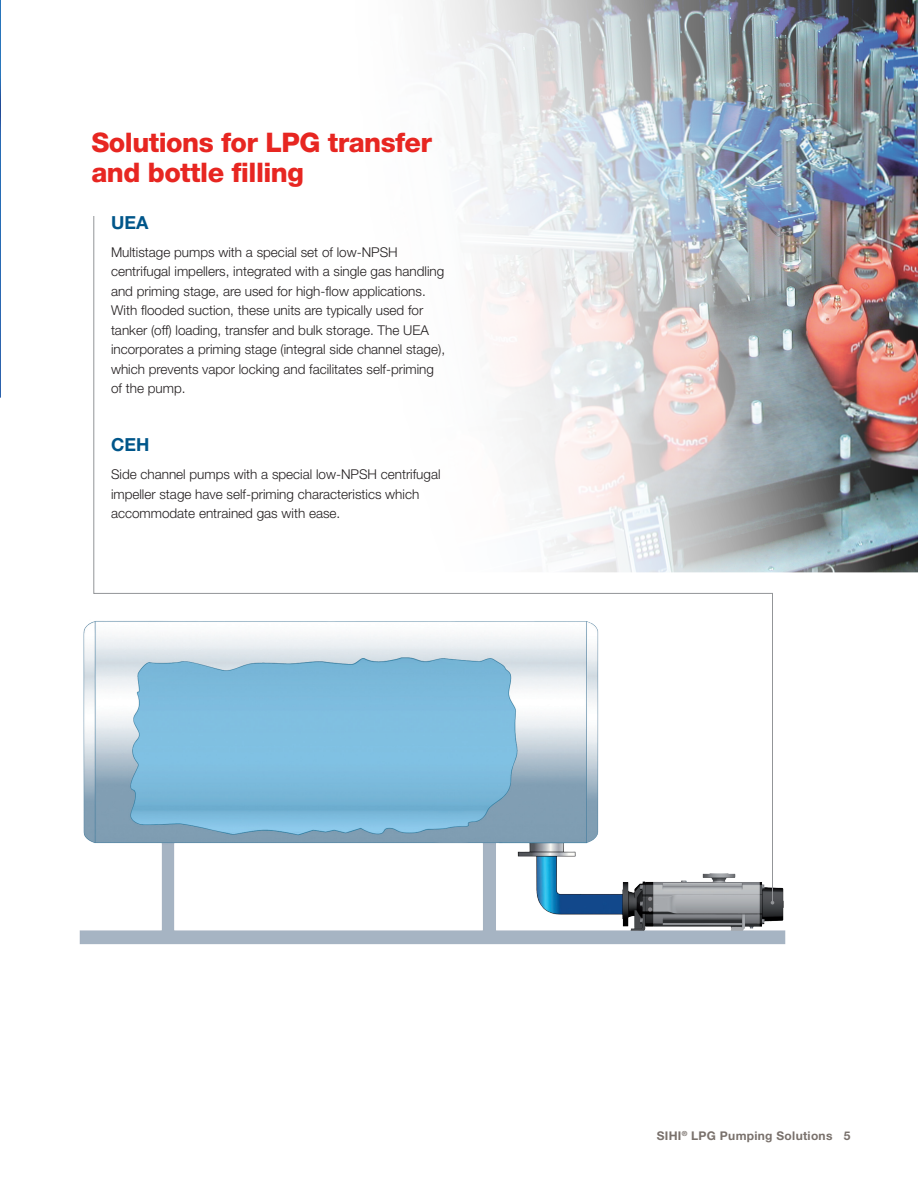
<style>
.page{position:relative;width:918px;height:1188px;background:#fff}
.page>*{position:absolute;margin:0;border:0;box-sizing:border-box;transform-origin:0 0}
.Headline_Level_1__re{font:800 27px/30px "Helvetica Neue LT Std";letter-spacing:-.02em;color:#e72621}
.Subhead_Level_1__blu{font:700 18px "Helvetica Neue LT Std";color:#00568a}
.Body_copy{font:300 13.5px/19.5px "Helvetica Neue LT Std";color:#231f20}
.t1{font:700 12px "Helvetica Neue LT Std";letter-spacing:.025em;color:#79716c}
</style>
<div class="page">
<img style="left:0;top:0;width:1px;height:397px">
<img style="left:431px;top:0;width:487px;height:572px">
<img style="left:79px;top:622px;width:707px;height:323px">
<svg style="left:93px;top:215px;width:680px;height:689px"></svg>
<svg style="left:771px;top:901px;width:3px;height:4px"></svg>
<p class="Headline_Level_1__re" style="left:92px;top:127px;width:342px">Solutions for LPG transfer and bottle filling</p>
<p class="Subhead_Level_1__blu" style="left:111px;top:211px;width:39px">UEA</p>
<p class="Body_copy" style="left:111px;top:242px;width:336px">Multistage pumps with a special set of low-NPSH centrifugal impellers, integrated with a single gas handling and priming stage, are used for high-flow applications.<br>With flooded suction, these units are typically used for tanker (off) loading, transfer and bulk storage. The UEA incorporates a priming stage (integral side channel stage), which prevents vapor locking and facilitates self-priming of the pump.</p>
<p class="Subhead_Level_1__blu" style="left:111px;top:434px;width:40px">CEH</p>
<p class="Body_copy" style="left:111px;top:464px;width:331px">Side channel pumps with a special low-NPSH centrifugal impeller stage have self-priming characteristics which accommodate entrained gas with ease.</p>
<p class="t1" style="left:657px;top:1128px;width:195px">SIHI<sup>®</sup> LPG Pumping Solutions 5</p>
</div>
